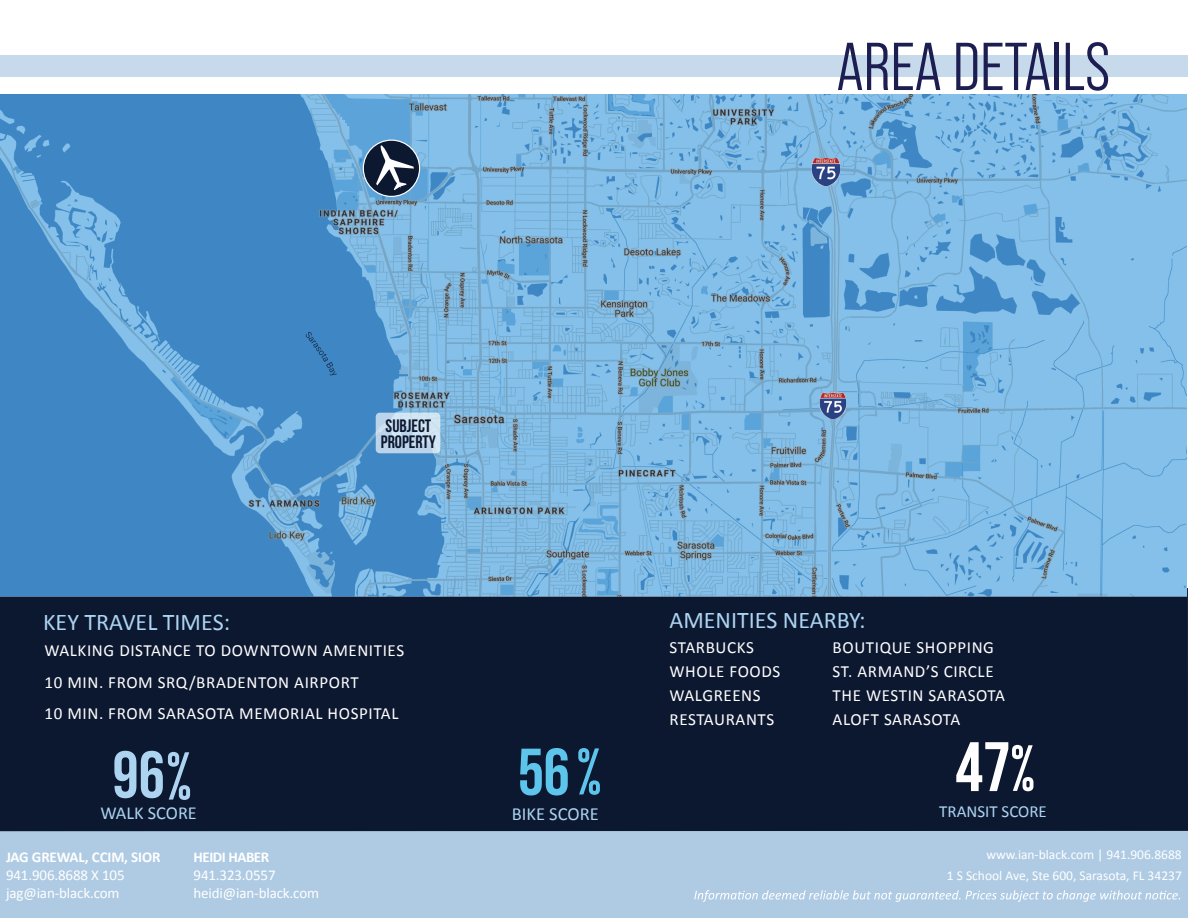
<style>
.page{position:relative;width:1188px;height:918px;background:#fff}
.page>*{position:absolute;margin:0;border:0;box-sizing:border-box;transform-origin:0 0}
.t1{font:69.9px "Bebas Neue";color:#fff}
.t2{font:67.5px "Bebas Neue Pro Middle";color:#1c1e51}
.t3{font:700 66px "Bebas Neue Pro";color:#acd4f1}
.t4{font:700 66px "Bebas Neue Pro";color:#5dc5ec}
.t5{font:24px "Calibri";color:#acd4f1}
.t6{font:18.45px "Calibri";color:#acd4f1}
.t7{font:18.3px "Calibri";color:#acd4f1}
.t8{font:18px/16.2px "Bebas Neue";color:#0c1730}
.t9{font:17.1px/24px "Calibri";letter-spacing:.035em;color:#fff}
.t10{font:16.95px "Calibri";color:#acd4f1}
.t11{font:15px/18px "Calibri";letter-spacing:-.01em;color:#fff}
.t12{font:700 15px "Calibri";letter-spacing:-.02em;color:#fff}
.t13{font:13.5px/21px "Calibri";color:#fff;text-align:right}
</style>
<div class="page">
<div style="left:0;top:831px;width:1188px;height:86px;background:#afcbe4"></div>
<div style="left:0;top:588px;width:1188px;height:243px;background:#0c1730"></div>
<div style="left:0;top:55px;width:1188px;height:21px;background:#c7daec"></div>
<img style="left:0;top:95px;width:1186px;height:502px">
<div style="left:363px;top:140px;width:57px;height:56px;background:#0c1730;border-radius:50%"></div>
<div style="left:363px;top:140px;width:57px;height:57px;border:1px solid #fff;border-radius:50%"></div>
<svg style="left:376px;top:145px;width:38px;height:45px"></svg>
<svg style="left:376px;top:413px;width:64px;height:40px;background:#c6dcee"></svg>
<img style="left:812px;top:158px;width:28px;height:29px">
<img style="left:819px;top:392px;width:27px;height:27px">
<svg style="left:168px;top:752px;width:22px;height:48px"></svg>
<svg style="left:1012px;top:745px;width:21px;height:46px"></svg>
<svg style="left:578px;top:748px;width:22px;height:47px"></svg>
<svg style="left:694px;top:890px;width:486px;height:12px"></svg>
<p class="t8" style="left:381px;top:417px;width:57px">SUBJECT<br>PROPERTY</p>
<h2 class="t2" style="left:837px;top:29px;width:275px">AREA DETAILS</h2>
<h3 class="t5" style="left:43px;top:606px;width:188px">KEY TRAVEL TIMES:</h3>
<h3 class="t5" style="left:670px;top:603px;width:197px">AMENITIES NEARBY:</h3>
<p class="t9" style="left:670px;top:635px;width:112px">STARBUCKS<br>WHOLE FOODS<br>WALGREENS<br>RESTAURANTS</p>
<p class="t9" style="left:833px;top:635px;width:174px">BOUTIQUE SHOPPING<br>ST. ARMAND’S CIRCLE<br>THE WESTIN SARASOTA<br>ALOFT SARASOTA</p>
<p class="t9" style="left:44px;top:635px;width:361px;line-height:31.5px">WALKING DISTANCE TO DOWNTOWN AMENITIES<br>10 MIN. FROM SRQ/BRADENTON AIRPORT<br>10 MIN. FROM SARASOTA MEMORIAL HOSPITAL</p>
<h3 class="t3" style="left:113px;top:737px;width:53px">96</h3>
<h3 class="t4" style="left:518px;top:734px;width:53px">56</h3>
<h1 class="t1" style="left:955px;top:729px;width:57px">47</h1>
<p class="t7" style="left:100px;top:800px;width:98px">WALK SCORE</p>
<p class="t6" style="left:512px;top:801px;width:89px">BIKE SCORE</p>
<p class="t10" style="left:939px;top:799px;width:109px">TRANSIT SCORE</p>
<p class="t12" style="left:6px;top:847px;width:156px">JAG GREWAL, CCIM, SIOR</p>
<p class="t11" style="left:6px;top:866px;width:120px">941.906.8688 X 105 jag@ian-black.com</p>
<p class="t12" style="left:194px;top:847px;width:77px">HEIDI HABER</p>
<p class="t11" style="left:194px;top:866px;width:127px">941.323.0557 heidi@ian-black.com</p>
<p class="t13" style="left:947px;top:843px;width:236px">www.ian-black.com | 941.906.8688<br>1 S School Ave, Ste 600, Sarasota, FL 34237</p>
</div>
